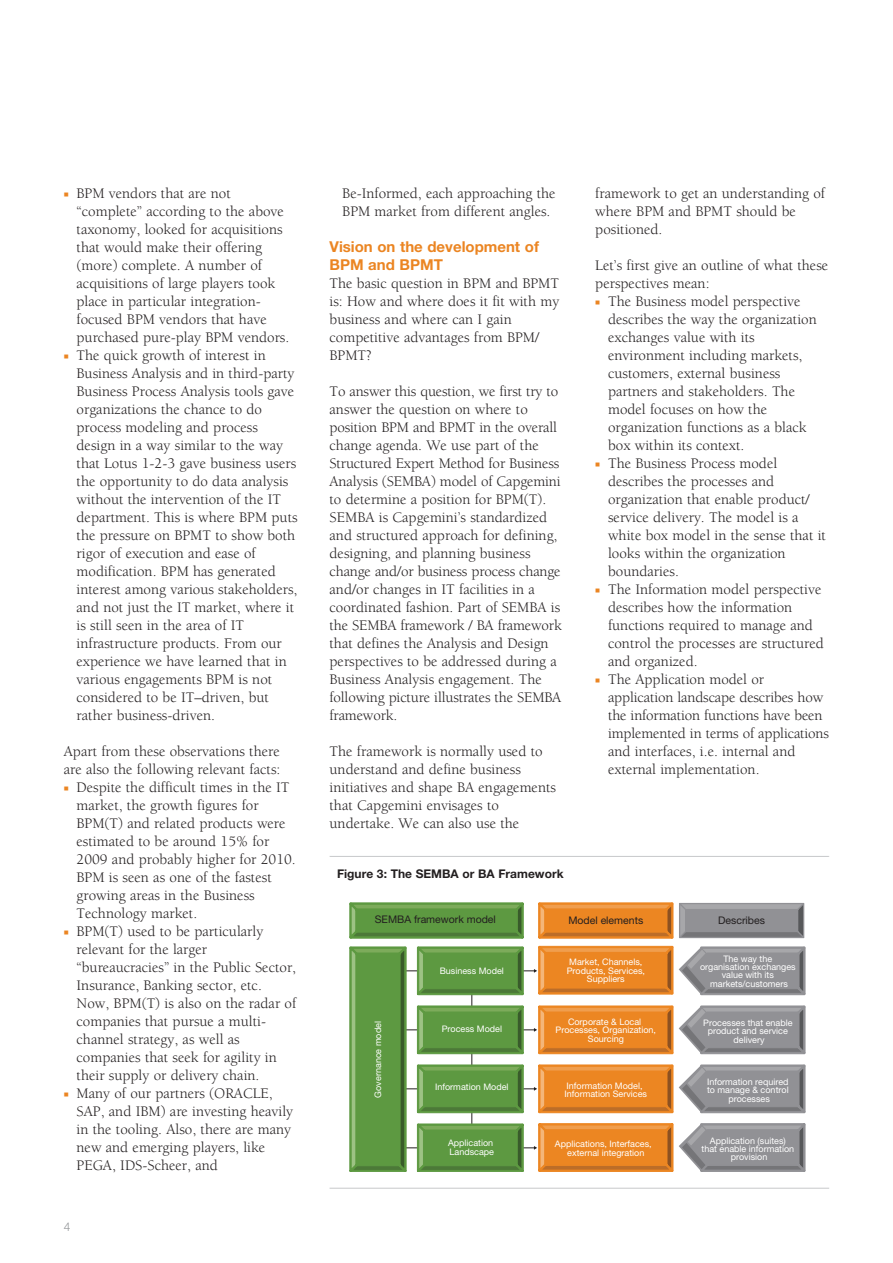
<style>
.page{position:relative;width:893px;height:1263px;background:#fff}
.page>*{position:absolute;margin:0;border:0;box-sizing:border-box;transform-origin:0 0}
.t1{font:15px/18px "Berkeley";color:#231f20}
.t2{font:700 15px/18px "Helvetica Neue LT Std";color:#eb8522}
.t3{font:700 12px "Helvetica Neue LT Std";color:#231f20}
.t4{font:300 12px "Helvetica Neue LT Std";color:#939598}
.t5{font:10.5px "Helvetica Neue LT Std";color:#231f20}
.t6{font:9px/8.2px "Helvetica Neue LT Std";color:#fff;text-align:center}
.s1{color:#eb8522}
</style>
<div class="page">
<svg style="left:330px;top:902px;width:499px;height:286px"></svg>
<hr style="left:330px;top:856px;width:499px;height:1px;background:#c7c8ca">
<hr style="left:330px;top:1188px;width:499px;height:1px;background:#c7c8ca">
<hr style="left:361px;top:970px;width:173px;height:1px;background:#231f20">
<hr style="left:361px;top:1029px;width:173px;height:1px;background:#231f20">
<hr style="left:361px;top:1088px;width:173px;height:1px;background:#231f20">
<hr style="left:361px;top:1147px;width:173px;height:1px;background:#231f20">
<hr style="left:471px;top:964px;width:1px;height:203px;background:#231f20">
<svg style="left:534px;top:946px;width:139px;height:48px;background:#e7892d"></svg>
<svg style="left:534px;top:1006px;width:139px;height:48px;background:#e7892d"></svg>
<svg style="left:534px;top:1065px;width:139px;height:48px;background:#e7892d"></svg>
<svg style="left:534px;top:1123px;width:139px;height:48px;background:#e7892e"></svg>
<svg style="left:417px;top:1006px;width:106px;height:48px;background:#5e9743"></svg>
<svg style="left:417px;top:1065px;width:106px;height:48px;background:#5e9743"></svg>
<svg style="left:417px;top:1124px;width:106px;height:48px;background:#5e9743"></svg>
<svg style="left:679px;top:947px;width:126px;height:48px;background:#98989b"></svg>
<svg style="left:417px;top:947px;width:106px;height:48px;background:#5e9743"></svg>
<svg style="left:350px;top:947px;width:56px;height:225px;background:#5e9743"></svg>
<svg style="left:679px;top:1006px;width:126px;height:48px;background:#98989c"></svg>
<svg style="left:679px;top:1065px;width:126px;height:48px;background:#98989c"></svg>
<svg style="left:679px;top:1123px;width:126px;height:48px;background:#98989c"></svg>
<svg style="left:350px;top:903px;width:173px;height:35px;background:#5e9743"></svg>
<svg style="left:539px;top:903px;width:134px;height:35px;background:#e68528"></svg>
<svg style="left:679px;top:903px;width:125px;height:35px;background:#8f8f92"></svg>
<p class="t1" style="left:77px;top:185px;width:214px;text-indent:-13px"><span class="s1">■</span> BPM vendors that are not “complete” according to the above taxonomy, looked for acquisitions that would make their offering (more) complete. A number of acquisitions of large players took place in particular integration&shy;focused BPM vendors that have purchased pure-play BPM vendors.</p>
<p class="t1" style="left:77px;top:347px;width:223px;text-indent:-13px"><span class="s1">■</span> The quick growth of interest in Business Analysis and in third-party Business Process Analysis tools gave organizations the chance to do process modeling and process design in a way similar to the way that Lotus 1-2-3 gave business users the opportunity to do data analysis without the intervention of the IT department. This is where BPM puts the pressure on BPMT to show both rigor of execution and ease of modification. BPM has generated interest among various stakeholders, and not just the IT market, where it is still seen in the area of IT infrastructure products. From our experience we have learned that in various engagements BPM is not considered to be IT–driven, but rather business-driven.</p>
<p class="t1" style="left:64px;top:743px;width:218px">Apart from these observations there are also the following relevant facts:</p>
<p class="t1" style="left:77px;top:779px;width:221px;text-indent:-13px"><span class="s1">■</span> Despite the difficult times in the IT market, the growth figures for<br>BPM(T) and related products were estimated to be around 15% for<br>2009 and probably higher for 2010.<br>BPM is seen as one of the fastest growing areas in the Business<br>Technology market.</p>
<p class="t1" style="left:77px;top:923px;width:221px;text-indent:-13px"><span class="s1">■</span> BPM(T) used to be particularly relevant for the larger “bureaucracies” in the Public Sector,<br>Insurance, Banking sector, etc.<br>Now, BPM(T) is also on the radar of companies that pursue a multi&shy;channel strategy, as well as companies that seek for agility in their supply or delivery chain.</p>
<p class="t1" style="left:77px;top:1085px;width:218px;text-indent:-13px"><span class="s1">■</span> Many of our partners (ORACLE,<br>SAP, and IBM) are investing heavily in the tooling. Also, there are many new and emerging players, like<br>PEGA, IDS-Scheer, and</p>
<p class="t4" style="left:64px;top:1219px;width:8px">4</p>
<p class="t1" style="left:342px;top:185px;width:215px">Be-Informed, each approaching the<br>BPM market from different angles.</p>
<p class="t2" style="left:330px;top:237px;width:211px">Vision on the development of<br>BPM and BPMT</p>
<p class="t1" style="left:330px;top:275px;width:231px">The basic question in BPM and BPMT is: How and where does it fit with my business and where can I gain competitive advantages from BPM/<br>BPMT?</p>
<p class="t1" style="left:330px;top:383px;width:234px">To answer this question, we first try to answer the question on where to position BPM and BPMT in the overall change agenda. We use part of the Structured Expert Method for Business Analysis (SEMBA) model of Capgemini to determine a position for BPM(T).<br>SEMBA is Capgemini’s standardized and structured approach for defining, designing, and planning business change and/or business process change and/or changes in IT facilities in a coordinated fashion. Part of SEMBA is the SEMBA framework / BA framework that defines the Analysis and Design perspectives to be addressed during a Business Analysis engagement. The following picture illustrates the SEMBA framework.</p>
<p class="t1" style="left:330px;top:743px;width:228px">The framework is normally used to understand and define business initiatives and shape BA engagements that Capgemini envisages to undertake. We can also use the</p>
<p class="t3" style="left:337px;top:866px;width:228px">Figure 3: The SEMBA or BA Framework</p>
<p class="t1" style="left:595px;top:185px;width:231px">framework to get an understanding of where BPM and BPMT should be positioned.</p>
<p class="t1" style="left:595px;top:257px;width:234px">Let’s first give an outline of what these perspectives mean:</p>
<p class="t1" style="left:608px;top:293px;width:210px;text-indent:-13px"><span class="s1">■</span> The Business model perspective describes the way the organization exchanges value with its environment including markets, customers, external business partners and stakeholders. The model focuses on how the organization functions as a black box within its context.</p>
<p class="t1" style="left:608px;top:455px;width:219px;text-indent:-13px"><span class="s1">■</span> The Business Process model describes the processes and organization that enable product/ service delivery. The model is a white box model in the sense that it looks within the organization boundaries.</p>
<p class="t1" style="left:608px;top:581px;width:217px;text-indent:-13px"><span class="s1">■</span> The Information model perspective describes how the information functions required to manage and control the processes are structured and organized.</p>
<p class="t1" style="left:608px;top:671px;width:222px;text-indent:-13px"><span class="s1">■</span> The Application model or application landscape describes how the information functions have been implemented in terms of applications and interfaces, i.e. internal and external implementation.</p>
<p class="t5" style="left:375px;top:913px;width:123px">SEMBA framework model</p>
<p class="t5" style="left:568px;top:914px;width:76px">Model elements</p>
<p class="t5" style="left:718px;top:914px;width:48px">Describes</p>
<p class="t6" style="left:374px;top:1097px;width:78px;rotate:-90deg">Governance model</p>
<p class="t6" style="left:440px;top:966px;width:66px">Business Model</p>
<p class="t6" style="left:567px;top:958px;width:80px">Market, Channels,<br>Products, Services,<br>Suppliers</p>
<p class="t6" style="left:700px;top:954px;width:97px">The way the organisation exchanges value with its markets/customers</p>
<p class="t6" style="left:703px;top:1019px;width:91px">Processes that enable product and service delivery</p>
<p class="t6" style="left:707px;top:1078px;width:83px">Information required to manage &amp; control processes</p>
<p class="t6" style="left:701px;top:1136px;width:94px">Application (suites) that enable information provision</p>
<p class="t6" style="left:556px;top:1018px;width:102px">Corporate &amp; Local<br>Processes, Organization,<br>Sourcing</p>
<p class="t6" style="left:565px;top:1081px;width:84px;text-align:left">Information Model,<br>Information Services</p>
<p class="t6" style="left:442px;top:1025px;width:62px">Process Model</p>
<p class="t6" style="left:435px;top:1083px;width:75px">Information Model</p>
<p class="t6" style="left:448px;top:1138px;width:48px;line-height:9px;text-align:left">Application<br>Landscape</p>
<p class="t6" style="left:555px;top:1140px;width:98px">Applications, Interfaces, external integration</p>
</div>
